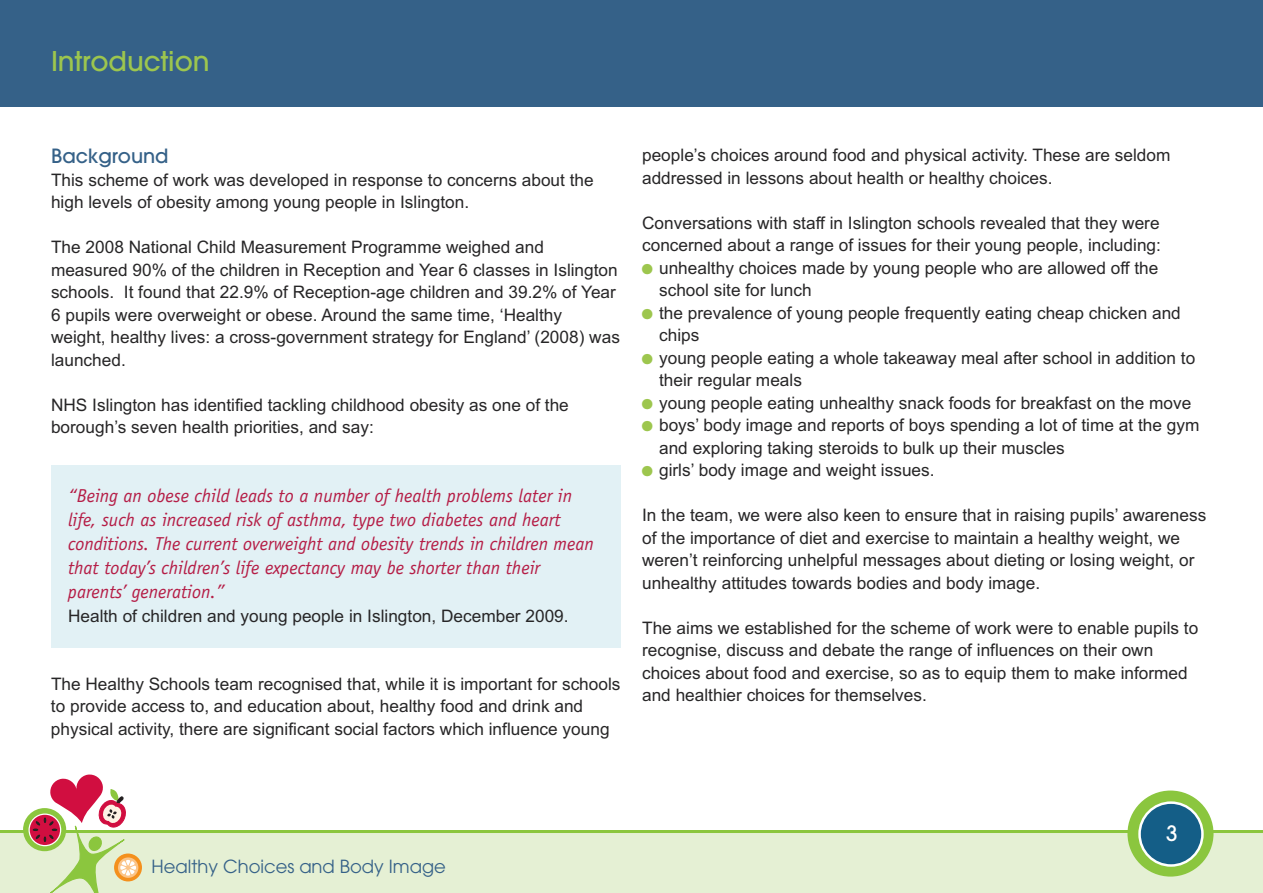
<style>
.page{position:relative;width:1263px;height:893px;background:#fff}
.page>*{position:absolute;margin:0;border:0;box-sizing:border-box;transform-origin:0 0}
.t1{font:500 27px "Avant Garde";color:#9dc64e}
.t2{font:500 21px "Avant Garde";color:#fff}
.t3{font:500 19.5px "Avant Garde";color:#356188}
.t4{font:italic 18.75px/24px "Officina Sans";color:#b51d46}
.t5{font:18px "Avant Garde";color:#356188}
.t6{font:17.25px/22.5px "Arial";color:#272627}
.s1{color:#9dc64e}
</style>
<div class="page">
<div style="left:51px;top:465px;width:570px;height:183px;background:#e2f1f5"></div>
<div style="left:0;top:0;width:1263px;height:106px;background:#356188"></div>
<div style="left:0;top:833px;width:1263px;height:60px;background:#e5f0d4"></div>
<hr style="left:0;top:830px;width:1263px;height:3px;background:#8bc63e">
<svg style="left:114px;top:853px;width:28px;height:28px"></svg>
<div style="left:118px;top:857px;width:20px;height:21px;background:#fbc488;border-radius:50%"></div>
<div style="left:23px;top:808px;width:43px;height:43px;background:#8bc63e;border-radius:50%"></div>
<svg style="left:29px;top:814px;width:32px;height:32px"></svg>
<div style="left:28px;top:813px;width:33px;height:33px;border:1px solid #fff;border-radius:50%"></div>
<svg style="left:33px;top:774px;width:103px;height:119px"></svg>
<div style="left:1127px;top:790px;width:86px;height:87px;background:#8bc63e;border-radius:50%"></div>
<div style="left:1139px;top:803px;width:63px;height:62px;background:#145e87;border-radius:50%"></div>
<div style="left:1138px;top:801px;width:66px;height:66px;border:2px solid #fff;border-radius:50%"></div>
<h1 class="t1" style="left:51px;top:51px;width:160px">Introduction</h1>
<p class="t3" style="left:51px;top:149px;width:119px">Background</p>
<p class="t6" style="left:51px;top:169px;width:544px">This scheme of work was developed in response to concerns about the high levels of obesity among young people in Islington.</p>
<p class="t6" style="left:51px;top:236px;width:570px">The 2008 National Child Measurement Programme weighed and measured 90% of the children in Reception and Year 6 classes in Islington schools. It found that 22.9% of Reception-age children and 39.2% of Year 6 pupils were overweight or obese. Around the same time, ‘Healthy weight, healthy lives: a cross-government strategy for England’ (2008) was launched.</p>
<p class="t6" style="left:51px;top:394px;width:519px">NHS Islington has identified tackling childhood obesity as one of the borough’s seven health priorities, and say:</p>
<p class="t4" style="left:68px;top:485px;width:527px">“Being an obese child leads to a number of health problems later in life, such as increased risk of asthma, type two diabetes and heart conditions. The current overweight and obesity trends in children mean that today’s children’s life expectancy may be shorter than their parents’ generation.”</p>
<p class="t6" style="left:68px;top:605px;width:502px">Health of children and young people in Islington, December 2009.</p>
<p class="t6" style="left:51px;top:673px;width:571px">The Healthy Schools team recognised that, while it is important for schools to provide access to, and education about, healthy food and drink and physical activity, there are significant social factors which influence young</p>
<p class="t6" style="left:642px;top:144px;width:530px">people’s choices around food and physical activity. These are seldom addressed in lessons about health or healthy choices.</p>
<p class="t6" style="left:642px;top:212px;width:520px">Conversations with staff in Islington schools revealed that they were concerned about a range of issues for their young people, including:</p>
<p class="t6" style="left:659px;top:257px;width:501px;text-indent:-17px"><span class="s1">●</span> unhealthy choices made by young people who are allowed off the school site for lunch</p>
<p class="t6" style="left:659px;top:302px;width:523px;text-indent:-17px"><span class="s1">●</span> the prevalence of young people frequently eating cheap chicken and chips</p>
<p class="t6" style="left:659px;top:347px;width:538px;text-indent:-17px"><span class="s1">●</span> young people eating a whole takeaway meal after school in addition to their regular meals</p>
<p class="t6" style="left:642px;top:392px;width:551px"><span class="s1">●</span> young people eating unhealthy snack foods for breakfast on the move</p>
<p class="t6" style="left:659px;top:414px;width:542px;text-indent:-17px"><span class="s1">●</span> boys’ body image and reports of boys spending a lot of time at the gym and exploring taking steroids to bulk up their muscles</p>
<p class="t6" style="left:642px;top:459px;width:294px"><span class="s1">●</span> girls’ body image and weight issues.</p>
<p class="t6" style="left:642px;top:504px;width:566px">In the team, we were also keen to ensure that in raising pupils’ awareness of the importance of diet and exercise to maintain a healthy weight, we weren’t reinforcing unhelpful messages about dieting or losing weight, or unhealthy attitudes towards bodies and body image.</p>
<p class="t6" style="left:642px;top:617px;width:558px">The aims we established for the scheme of work were to enable pupils to recognise, discuss and debate the range of influences on their own choices about food and exercise, so as to equip them to make informed and healthier choices for themselves.</p>
<p class="t5" style="left:152px;top:860px;width:296px">Healthy Choices and Body Image</p>
<p class="t2" style="left:1166px;top:826px;width:13px">3</p>
</div>
